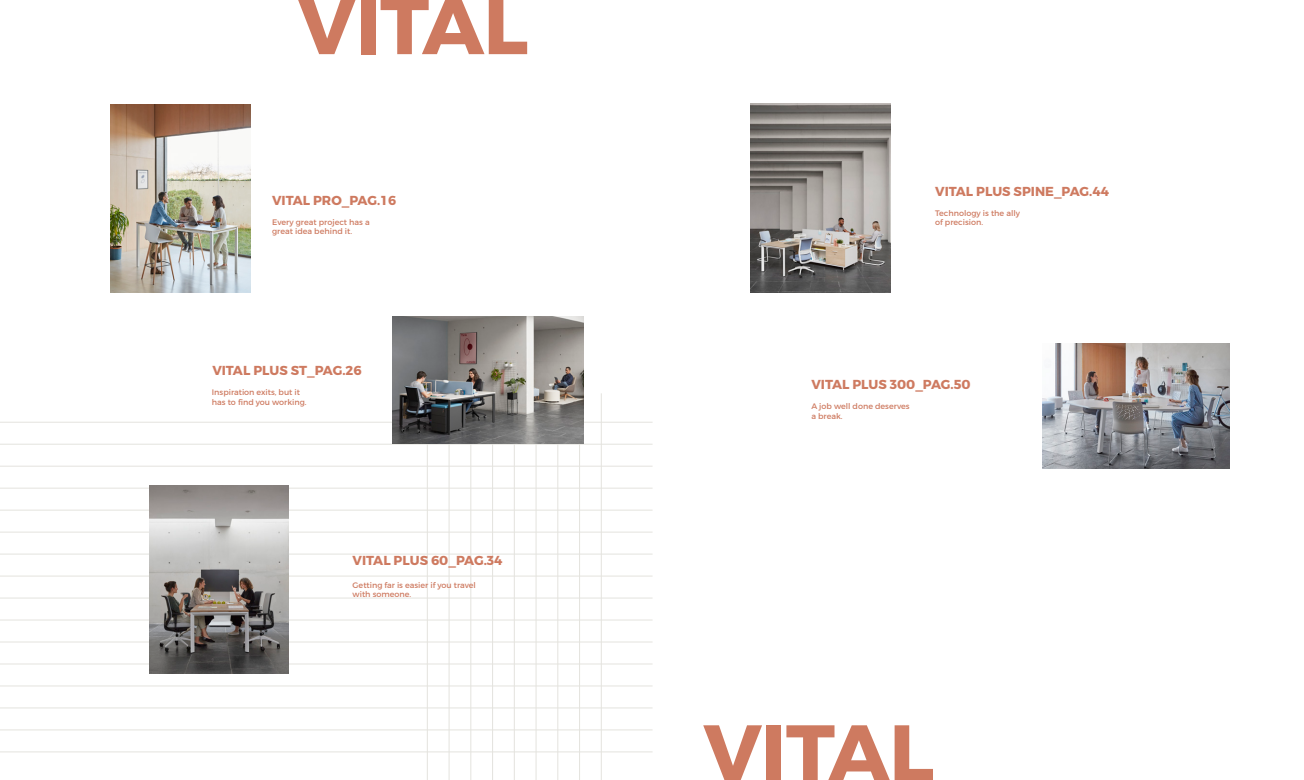
<style>
.page{position:relative;width:1304px;height:780px;background:#fff}
.page>*{position:absolute;margin:0;border:0;box-sizing:border-box;transform-origin:0 0}
.t1{font:700 80px "Montserrat";letter-spacing:-.01em;color:#ce7a60}
.t2{font:700 13px "Montserrat";color:#ce7a60}
.t3{font:8px/9.6px "Montserrat";color:#ce7a60}
</style>
<div class="page">
<hr style="left:0;top:422px;width:653px;height:1px;background:#e4e3de">
<hr style="left:0;top:443px;width:653px;height:1px;background:#e4e3de">
<hr style="left:0;top:465px;width:653px;height:1px;background:#e4e3de">
<hr style="left:0;top:487px;width:653px;height:1px;background:#e4e3de">
<hr style="left:0;top:509px;width:653px;height:1px;background:#e4e3de">
<hr style="left:0;top:531px;width:653px;height:1px;background:#e4e3de">
<hr style="left:0;top:553px;width:653px;height:1px;background:#e4e3de">
<hr style="left:0;top:575px;width:653px;height:1px;background:#e4e3de">
<hr style="left:0;top:597px;width:653px;height:1px;background:#e4e3de">
<hr style="left:0;top:619px;width:653px;height:1px;background:#e4e3de">
<hr style="left:0;top:641px;width:653px;height:1px;background:#e4e3de">
<hr style="left:0;top:663px;width:653px;height:1px;background:#e4e3de">
<hr style="left:0;top:685px;width:653px;height:1px;background:#e4e3de">
<hr style="left:0;top:707px;width:653px;height:1px;background:#e4e3de">
<hr style="left:0;top:729px;width:653px;height:1px;background:#e4e3de">
<hr style="left:0;top:751px;width:653px;height:1px;background:#e4e3de">
<hr style="left:427px;top:393px;width:1px;height:387px;background:#e4e3de">
<hr style="left:449px;top:393px;width:1px;height:387px;background:#e4e3de">
<hr style="left:470px;top:393px;width:1px;height:387px;background:#e4e3de">
<hr style="left:492px;top:393px;width:1px;height:387px;background:#e4e3de">
<hr style="left:514px;top:393px;width:1px;height:387px;background:#e4e3de">
<hr style="left:536px;top:393px;width:1px;height:387px;background:#e4e3de">
<hr style="left:579px;top:393px;width:1px;height:387px;background:#e4e3de">
<hr style="left:557px;top:393px;width:1px;height:387px;background:#e4e3de">
<hr style="left:601px;top:393px;width:1px;height:387px;background:#e4e3de">
<img style="left:393px;top:317px;width:190px;height:126px">
<img style="left:111px;top:104px;width:139px;height:188px">
<img style="left:149px;top:485px;width:140px;height:189px">
<img style="left:1042px;top:343px;width:187px;height:125px">
<img style="left:751px;top:104px;width:139px;height:188px">
<h1 class="t1" style="left:298px;top:-24px;width:232px">VITAL</h1>
<h2 class="t2" style="left:272px;top:192px;width:126px">VITAL PRO_PAG.16</h2>
<p class="t3" style="left:272px;top:217px;width:99px">Every great project has a great idea behind it.</p>
<h2 class="t2" style="left:212px;top:362px;width:151px">VITAL PLUS ST_PAG.26</h2>
<p class="t3" style="left:212px;top:387px;width:96px">Inspiration exits, but it has to find you working.</p>
<h2 class="t2" style="left:353px;top:552px;width:151px">VITAL PLUS 60_PAG.34</h2>
<p class="t3" style="left:353px;top:580px;width:125px">Getting far is easier if you travel with someone.</p>
<h2 class="t2" style="left:935px;top:183px;width:175px">VITAL PLUS SPINE_PAG.44</h2>
<p class="t3" style="left:935px;top:208px;width:86px">Technology is the ally of precision.</p>
<h2 class="t2" style="left:811px;top:376px;width:161px">VITAL PLUS 300_PAG.50</h2>
<p class="t3" style="left:811px;top:401px;width:100px">A job well done deserves a break.</p>
<h1 class="t1" style="left:703px;top:703px;width:232px">VITAL</h1>
</div>
